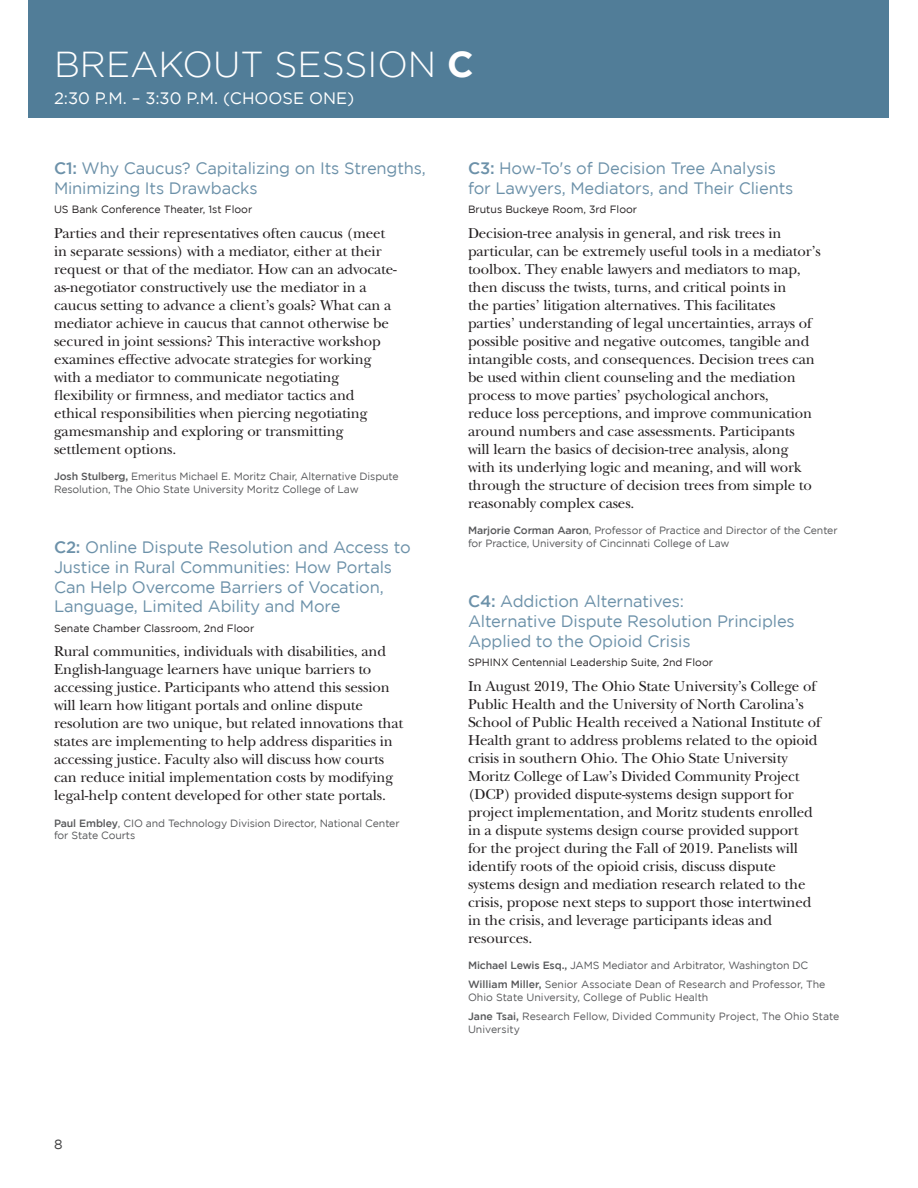
<style>
.page{position:relative;width:918px;height:1188px;background:#fff}
.page>*{position:absolute;margin:0;border:0;box-sizing:border-box;transform-origin:0 0}
.t1{font:300 36px "Gotham";color:#fff}
.First_Presenter{font:16.5px/19.8px "Gotham";letter-spacing:-.01em;color:#6c91a9}
.t2{font:16.5px "Gotham";color:#fff}
.Body{font:15px/18px "New Baskerville Std";letter-spacing:-.01em;color:#231f20}
.t3{font:13.5px "Gotham";color:#3e3e3f}
.First_Presenter-2{font:10.5px/12.6px "Gotham";letter-spacing:-.01em;color:#57585a}
.Following_Presenters{font:10.5px/12.6px "Gotham";color:#57585a}
.Room{font:10.5px "Gotham";color:#231f20}
.Body-2{font:10.5px "Gotham";color:#231f20}
.s1{font-weight:700}
.s2{font-weight:500}
</style>
<div class="page">
<div style="left:28px;top:0;width:860px;height:117px;background:#517d98"></div>
<p class="t1" style="left:54px;top:45px;width:421px">BREAKOUT SESSION <span class="s1">C</span></p>
<p class="t2" style="left:54px;top:89px;width:302px">2:30 P.M. – 3:30 P.M. (CHOOSE ONE)</p>
<p class="First_Presenter" style="left:54px;top:158px;width:374px"><span class="s2">C1:</span> Why Caucus? Capitalizing on Its Strengths,<br>Minimizing Its Drawbacks</p>
<p class="Room" style="left:54px;top:204px;width:200px">US Bank Conference Theater, 1st Floor</p>
<p class="Body" style="left:54px;top:224px;width:344px">Parties and their representatives often caucus (meet in separate sessions) with a mediator, either at their request or that of the mediator. How can an advocate&shy;as-negotiator constructively use the mediator in a caucus setting to advance a client’s goals? What can a mediator achieve in caucus that cannot otherwise be secured in joint sessions? This interactive workshop examines effective advocate strategies for working with a mediator to communicate negotiating flexibility or firmness, and mediator tactics and ethical responsibilities when piercing negotiating gamesmanship and exploring or transmitting settlement options.</p>
<p class="First_Presenter-2" style="left:54px;top:470px;width:346px"><span class="s2">Josh Stulberg,</span> Emeritus Michael E. Moritz Chair, Alternative Dispute<br>Resolution, The Ohio State University Moritz College of Law</p>
<p class="First_Presenter" style="left:54px;top:537px;width:358px"><span class="s2">C2:</span> Online Dispute Resolution and Access to Justice in Rural Communities: How Portals Can Help Overcome Barriers of Vocation, Language, Limited Ability and More</p>
<p class="Room" style="left:54px;top:622px;width:202px">Senate Chamber Classroom, 2nd Floor</p>
<p class="Body" style="left:54px;top:643px;width:351px">Rural communities, individuals with disabilities, and English-language learners have unique barriers to accessing justice. Participants who attend this session will learn how litigant portals and online dispute resolution are two unique, but related innovations that states are implementing to help address disparities in accessing justice. Faculty also will discuss how courts can reduce initial implementation costs by modifying legal-help content developed for other state portals.</p>
<p class="First_Presenter-2" style="left:54px;top:816px;width:347px"><span class="s2">Paul Embley</span>, CIO and Technology Division Director, National Center for State Courts</p>
<p class="t3" style="left:54px;top:1137px;width:10px">8</p>
<p class="First_Presenter" style="left:468px;top:158px;width:327px"><span class="s2">C3:</span> How-To's of Decision Tree Analysis for Lawyers, Mediators, and Their Clients</p>
<p class="Body-2" style="left:468px;top:204px;width:171px">Brutus Buckeye Room, 3rd Floor</p>
<p class="Body" style="left:468px;top:224px;width:354px">Decision-tree analysis in general, and risk trees in particular, can be extremely useful tools in a mediator’s toolbox. They enable lawyers and mediators to map, then discuss the twists, turns, and critical points in<br>the parties’ litigation alternatives. This facilitates parties’ understanding of legal uncertainties, arrays of possible positive and negative outcomes, tangible and intangible costs, and consequences. Decision trees can be used within client counseling and the mediation process to move parties’ psychological anchors,<br>reduce loss perceptions, and improve communication around numbers and case assessments. Participants<br>will learn the basics of decision-tree analysis, along<br>with its underlying logic and meaning, and will work through the structure of decision trees from simple to reasonably complex cases.</p>
<p class="First_Presenter-2" style="left:468px;top:524px;width:371px"><span class="s2">Marjorie Corman Aaron</span>, Professor of Practice and Director of the Center for Practice, University of Cincinnati College of Law</p>
<p class="First_Presenter" style="left:468px;top:591px;width:328px"><span class="s2">C4:</span> Addiction Alternatives:<br>Alternative Dispute Resolution Principles<br>Applied to the Opioid Crisis</p>
<p class="Room" style="left:468px;top:656px;width:247px">SPHINX Centennial Leadership Suite, 2nd Floor</p>
<p class="Body" style="left:468px;top:677px;width:354px">In August 2019, The Ohio State University’s College of Public Health and the University of North Carolina’s School of Public Health received a National Institute of Health grant to address problems related to the opioid crisis in southern Ohio. The Ohio State University Moritz College of Law’s Divided Community Project (DCP) provided dispute-systems design support for project implementation, and Moritz students enrolled in a dispute systems design course provided support for the project during the Fall of 2019. Panelists will identify roots of the opioid crisis, discuss dispute systems design and mediation research related to the crisis, propose next steps to support those intertwined in the crisis, and leverage participants ideas and resources.</p>
<p class="First_Presenter-2" style="left:468px;top:959px;width:342px"><span class="s2">Michael Lewis Esq.,</span> JAMS Mediator and Arbitrator, Washington DC</p>
<p class="Following_Presenters" style="left:468px;top:978px;width:359px"><span class="s2">William Miller,</span> Senior Associate Dean of Research and Professor, The<br>Ohio State University, College of Public Health</p>
<p class="Following_Presenters" style="left:468px;top:1010px;width:373px"><span class="s2">Jane Tsai,</span> Research Fellow, Divided Community Project, The Ohio State<br>University</p>
</div>
